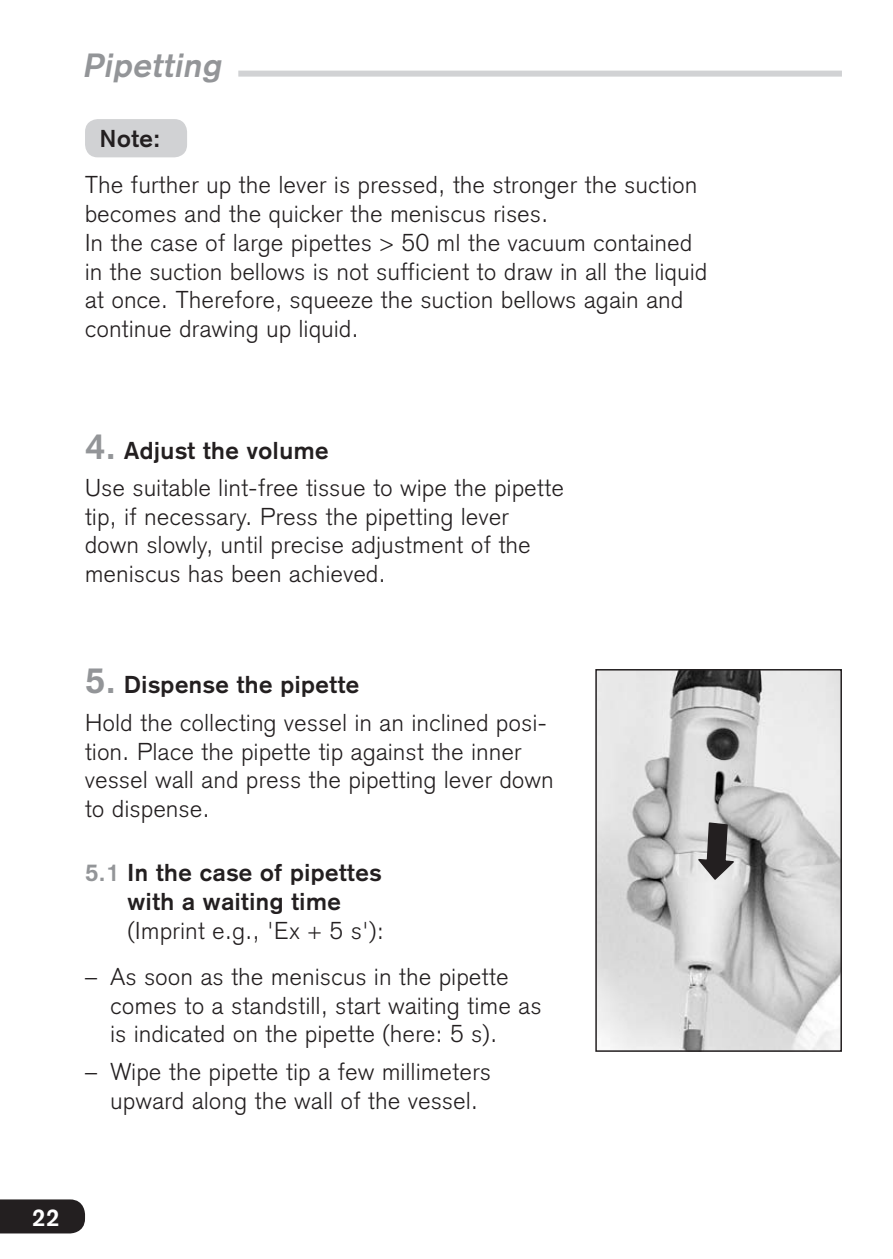
<style>
.page{position:relative;width:893px;height:1259px;background:#fff}
.page>*{position:absolute;margin:0;border:0;box-sizing:border-box;transform-origin:0 0}
.t1{font:italic 700 33px "Akzidenz Grotesk";color:#939598}
.t2{font:300 24px/28.8px "Akzidenz Grotesk";letter-spacing:.025em;color:#231f20}
.t3{font:700 24px/28.8px "Akzidenz Grotesk";letter-spacing:.025em;color:#231f20;text-align:center}
.t4{font:700 24px "Akzidenz Grotesk";color:#fff}
.s1{font-weight:700;font-size:36px;color:#939598}
.s2{font-weight:700}
.s3{color:#939598}
</style>
<div class="page">
<img style="left:598px;top:672px;width:241px;height:376px">
<div style="left:595px;top:669px;width:247px;height:382px;border:2px solid #231f20"></div>
<svg style="left:695px;top:821px;width:42px;height:60px;background:#8a8888"></svg>
<div style="left:0;top:1199px;width:85px;height:34px;background:#231f20"></div>
<div style="left:238px;top:71px;width:604px;height:6px;background:#d1d2d4"></div>
<div style="left:85px;top:119px;width:102px;height:38px;background:#d1d2d4;border-radius:13px"></div>
<h1 class="t1" style="left:83px;top:45px;width:146px">Pipetting</h1>
<p class="t3" style="left:100px;top:124px;width:62px">Note:</p>
<p class="t2" style="left:85px;top:170px;width:623px">The further up the lever is pressed, the stronger the suction becomes and the quicker the meniscus rises.<br>In the case of large pipettes &gt; 50 ml the vacuum contained in the suction bellows is not sufficient to draw in all the liquid at once. Therefore, squeeze the suction bellows again and continue drawing up liquid.</p>
<p class="t2" style="left:85px;top:432px;width:480px;line-height:37.2px"><span class="s1">4.</span> <span class="s2">Adjust the volume<br></span>Use suitable lint-free tissue to wipe the pipette</p>
<p class="t2" style="left:85px;top:502px;width:447px">tip, if necessary. Press the pipetting lever down slowly, until precise adjustment of the meniscus has been achieved.</p>
<p class="t2" style="left:85px;top:666px;width:463px;line-height:37.2px"><span class="s1">5.</span> <span class="s2">Dispense the pipette<br></span>Hold the collecting vessel in an inclined posi-</p>
<p class="t2" style="left:85px;top:737px;width:470px">tion. Place the pipette tip against the inner vessel wall and press the pipetting lever down to dispense.</p>
<p class="t3" style="left:85px;top:858px;width:298px"><span class="s3">5.1</span> In the case of pipettes with a waiting time</p>
<p class="t2" style="left:128px;top:916px;width:258px">(Imprint e.g., 'Ex + 5 s'):</p>
<p class="t2" style="left:111px;top:962px;width:432px;text-indent:-26px">– As soon as the meniscus in the pipette comes to a standstill, start waiting time as is indicated on the pipette (here: 5 s).</p>
<p class="t2" style="left:85px;top:1057px;width:407px;text-align:center">– Wipe the pipette tip a few millimeters upward along the wall of the vessel.</p>
<p class="t4" style="left:32px;top:1203px;width:29px">22</p>
</div>
